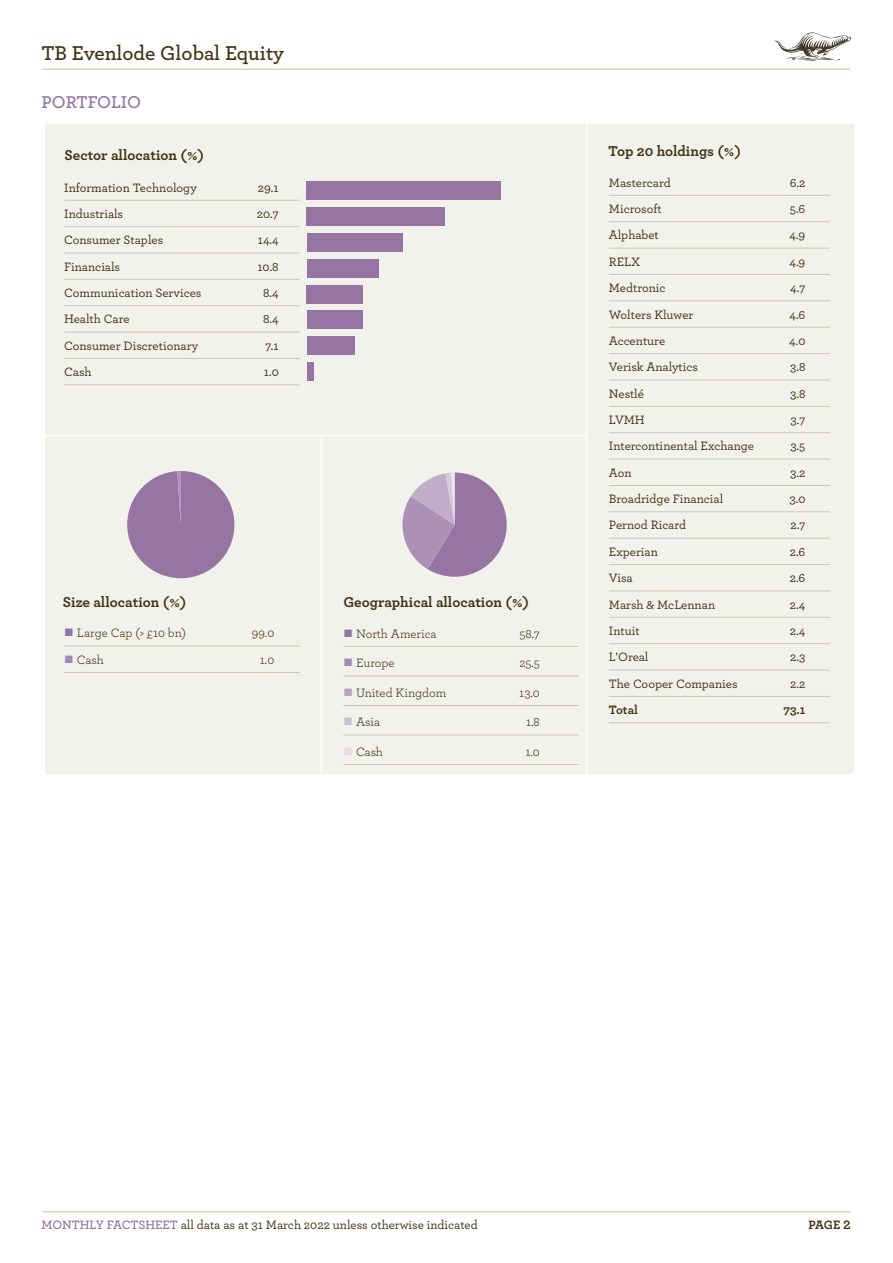
<style>
.page{position:relative;width:893px;height:1263px;background:#fff}
.page>*{position:absolute;margin:0;border:0;box-sizing:border-box;transform-origin:0 0}
.t1{font:600 21px "Archer";color:#403513}
.t2{font:600 18px "Archer";color:#9175a3}
.t3{font:700 15px "Archer";color:#403513}
.t4{font:500 12.75px "Archer";color:#403513}
.t5{font:12.75px "Archer";color:#41350f}
.t6{font:700 12.75px "Archer";letter-spacing:-.01em;color:#403513}
.s1{color:#9175a3}
.s2{color:#a28ab2}
.s3{color:#b5a3c2}
.s4{color:#cabed4}
.s5{color:#e3dce8}
.s6{font-weight:600;color:#9175a3}
</style>
<div class="page">
<hr style="left:43px;top:1211px;width:807px;height:1px;background:#cfc6b5">
<svg style="left:774px;top:32px;width:77px;height:29px"></svg>
<hr style="left:43px;top:69px;width:807px;height:1px;background:#cfc6b5">
<div style="left:45px;top:125px;width:809px;height:649px;background:#f2f2ed"></div>
<hr style="left:586px;top:125px;width:2px;height:649px;background:#fff">
<hr style="left:321px;top:436px;width:1px;height:338px;background:#fff">
<hr style="left:41px;top:435px;width:545px;height:1px;background:#fff">
<div style="left:127px;top:471px;width:107px;height:107px;background:#9775a3;border-radius:53px"></div>
<svg style="left:177px;top:471px;width:4px;height:52px"></svg>
<svg style="left:402px;top:472px;width:105px;height:105px"></svg>
<div style="left:307px;top:182px;width:194px;height:18px;background:#9775a3"></div>
<div style="left:307px;top:208px;width:138px;height:18px;background:#9775a3"></div>
<div style="left:307px;top:233px;width:96px;height:19px;background:#9775a3"></div>
<div style="left:307px;top:259px;width:72px;height:18px;background:#9775a3"></div>
<div style="left:307px;top:285px;width:56px;height:18px;background:#9775a3"></div>
<div style="left:307px;top:311px;width:56px;height:18px;background:#9775a3"></div>
<div style="left:307px;top:336px;width:47px;height:19px;background:#9775a3"></div>
<div style="left:307px;top:362px;width:7px;height:18px;background:#9775a3"></div>
<hr style="left:64px;top:200px;width:236px;height:1px;background:#cfc6b5">
<hr style="left:64px;top:226px;width:236px;height:1px;background:#cfc6b5">
<hr style="left:64px;top:253px;width:236px;height:1px;background:#cfc6b5">
<hr style="left:64px;top:279px;width:236px;height:1px;background:#cfc6b5">
<hr style="left:64px;top:305px;width:236px;height:1px;background:#cfc6b5">
<hr style="left:64px;top:332px;width:236px;height:1px;background:#cfc6b5">
<hr style="left:64px;top:358px;width:236px;height:1px;background:#cfc6b5">
<hr style="left:64px;top:385px;width:236px;height:1px;background:#cfc6b5">
<hr style="left:609px;top:195px;width:221px;height:1px;background:#cfc6b5">
<hr style="left:609px;top:221px;width:221px;height:1px;background:#cfc6b5">
<hr style="left:609px;top:248px;width:221px;height:1px;background:#cfc6b5">
<hr style="left:609px;top:274px;width:221px;height:1px;background:#cfc6b5">
<hr style="left:609px;top:301px;width:221px;height:1px;background:#cfc6b5">
<hr style="left:609px;top:327px;width:221px;height:1px;background:#cfc6b5">
<hr style="left:609px;top:353px;width:221px;height:1px;background:#cfc6b5">
<hr style="left:609px;top:380px;width:221px;height:1px;background:#cfc6b5">
<hr style="left:609px;top:406px;width:221px;height:1px;background:#cfc6b5">
<hr style="left:609px;top:432px;width:221px;height:1px;background:#cfc6b5">
<hr style="left:609px;top:459px;width:221px;height:1px;background:#cfc6b5">
<hr style="left:609px;top:485px;width:221px;height:1px;background:#cfc6b5">
<hr style="left:609px;top:511px;width:221px;height:1px;background:#cfc6b5">
<hr style="left:609px;top:538px;width:221px;height:1px;background:#cfc6b5">
<hr style="left:609px;top:564px;width:221px;height:1px;background:#cfc6b5">
<hr style="left:609px;top:591px;width:221px;height:1px;background:#cfc6b5">
<hr style="left:609px;top:617px;width:221px;height:1px;background:#cfc6b5">
<hr style="left:609px;top:643px;width:221px;height:1px;background:#cfc6b5">
<hr style="left:609px;top:670px;width:221px;height:1px;background:#cfc6b5">
<hr style="left:609px;top:696px;width:221px;height:1px;background:#cfc6b5">
<hr style="left:609px;top:722px;width:221px;height:1px;background:#cfc6b5">
<hr style="left:64px;top:646px;width:236px;height:1px;background:#cfc6b5">
<hr style="left:64px;top:672px;width:236px;height:1px;background:#cfc6b5">
<hr style="left:343px;top:646px;width:236px;height:1px;background:#cfc6b5">
<hr style="left:343px;top:676px;width:236px;height:1px;background:#cfc6b5">
<hr style="left:343px;top:705px;width:236px;height:1px;background:#cfc6b5">
<hr style="left:343px;top:735px;width:236px;height:1px;background:#cfc6b5">
<hr style="left:343px;top:764px;width:236px;height:1px;background:#cfc6b5">
<h1 class="t1" style="left:41px;top:38px;width:244px">TB Evenlode Global Equity</h1>
<h2 class="t2" style="left:41px;top:88px;width:101px">PORTFOLIO</h2>
<p class="t3" style="left:65px;top:144px;width:141px">Sector allocation (%)</p>
<p class="t3" style="left:608px;top:139px;width:134px">Top 20 holdings (%)</p>
<p class="t4" style="left:64px;top:178px;width:134px">Information Technology</p>
<p class="t4" style="left:258px;top:178px;width:22px">29.1</p>
<p class="t4" style="left:64px;top:205px;width:60px">Industrials</p>
<p class="t4" style="left:257px;top:205px;width:23px">20.7</p>
<p class="t4" style="left:64px;top:231px;width:101px">Consumer Staples</p>
<p class="t4" style="left:258px;top:231px;width:22px">14.4</p>
<p class="t4" style="left:64px;top:257px;width:57px">Financials</p>
<p class="t4" style="left:257px;top:257px;width:23px">10.8</p>
<p class="t4" style="left:64px;top:284px;width:139px">Communication Services</p>
<p class="t4" style="left:263px;top:284px;width:17px">8.4</p>
<p class="t4" style="left:64px;top:310px;width:67px">Health Care</p>
<p class="t4" style="left:263px;top:310px;width:17px">8.4</p>
<p class="t4" style="left:64px;top:336px;width:135px">Consumer Discretionary</p>
<p class="t4" style="left:266px;top:336px;width:15px">7.1</p>
<p class="t4" style="left:64px;top:363px;width:29px">Cash</p>
<p class="t4" style="left:264px;top:363px;width:16px">1.0</p>
<p class="t3" style="left:63px;top:590px;width:125px">Size allocation (%)</p>
<p class="t3" style="left:343px;top:590px;width:187px">Geographical allocation (%)</p>
<p class="t5" style="left:64px;top:624px;width:123px"><span class="s1">■</span> Large Cap (&gt; £10 bn)</p>
<p class="t5" style="left:252px;top:624px;width:24px">99.0</p>
<p class="t5" style="left:64px;top:651px;width:41px"><span class="s2">■</span> Cash</p>
<p class="t5" style="left:260px;top:651px;width:16px">1.0</p>
<p class="t5" style="left:343px;top:625px;width:95px"><span class="s1">■</span> North America</p>
<p class="t5" style="left:520px;top:625px;width:22px">58.7</p>
<p class="t5" style="left:343px;top:654px;width:53px"><span class="s2">■</span> Europe</p>
<p class="t5" style="left:519px;top:654px;width:22px">25.5</p>
<p class="t5" style="left:343px;top:684px;width:104px"><span class="s3">■</span> United Kingdom</p>
<p class="t5" style="left:519px;top:684px;width:22px">13.0</p>
<p class="t5" style="left:343px;top:713px;width:38px"><span class="s4">■</span> Asia</p>
<p class="t5" style="left:526px;top:713px;width:15px">1.8</p>
<p class="t5" style="left:343px;top:743px;width:41px"><span class="s5">■</span> Cash</p>
<p class="t5" style="left:525px;top:743px;width:16px">1.0</p>
<p class="t4" style="left:609px;top:173px;width:63px">Mastercard</p>
<p class="t4" style="left:790px;top:173px;width:17px">6.2</p>
<p class="t4" style="left:609px;top:200px;width:54px">Microsoft</p>
<p class="t4" style="left:790px;top:200px;width:17px">5.6</p>
<p class="t4" style="left:609px;top:226px;width:51px">Alphabet</p>
<p class="t4" style="left:789px;top:226px;width:17px">4.9</p>
<p class="t4" style="left:609px;top:252px;width:33px">RELX</p>
<p class="t4" style="left:789px;top:252px;width:17px">4.9</p>
<p class="t4" style="left:609px;top:279px;width:58px">Medtronic</p>
<p class="t4" style="left:790px;top:279px;width:17px">4.7</p>
<p class="t4" style="left:609px;top:305px;width:86px">Wolters Kluwer</p>
<p class="t4" style="left:789px;top:305px;width:17px">4.6</p>
<p class="t4" style="left:609px;top:331px;width:58px">Accenture</p>
<p class="t4" style="left:789px;top:331px;width:18px">4.0</p>
<p class="t4" style="left:609px;top:358px;width:91px">Verisk Analytics</p>
<p class="t4" style="left:790px;top:358px;width:17px">3.8</p>
<p class="t4" style="left:609px;top:384px;width:37px">Nestlé</p>
<p class="t4" style="left:790px;top:384px;width:17px">3.8</p>
<p class="t4" style="left:609px;top:411px;width:37px">LVMH</p>
<p class="t4" style="left:790px;top:411px;width:16px">3.7</p>
<p class="t4" style="left:609px;top:437px;width:147px">Intercontinental Exchange</p>
<p class="t4" style="left:790px;top:437px;width:17px">3.5</p>
<p class="t4" style="left:609px;top:463px;width:24px">Aon</p>
<p class="t4" style="left:790px;top:463px;width:17px">3.2</p>
<p class="t4" style="left:609px;top:490px;width:116px">Broadridge Financial</p>
<p class="t4" style="left:789px;top:490px;width:17px">3.0</p>
<p class="t4" style="left:609px;top:516px;width:79px">Pernod Ricard</p>
<p class="t4" style="left:790px;top:516px;width:16px">2.7</p>
<p class="t4" style="left:609px;top:542px;width:51px">Experian</p>
<p class="t4" style="left:790px;top:542px;width:17px">2.6</p>
<p class="t4" style="left:609px;top:569px;width:26px">Visa</p>
<p class="t4" style="left:790px;top:569px;width:17px">2.6</p>
<p class="t4" style="left:609px;top:595px;width:108px">Marsh &amp; McLennan</p>
<p class="t4" style="left:790px;top:595px;width:17px">2.4</p>
<p class="t4" style="left:609px;top:621px;width:32px">Intuit</p>
<p class="t4" style="left:790px;top:621px;width:17px">2.4</p>
<p class="t4" style="left:609px;top:648px;width:41px">L'Oreal</p>
<p class="t4" style="left:790px;top:648px;width:17px">2.3</p>
<p class="t4" style="left:609px;top:674px;width:130px">The Cooper Companies</p>
<p class="t4" style="left:790px;top:674px;width:17px">2.2</p>
<p class="t6" style="left:609px;top:700px;width:30px">Total</p>
<p class="t6" style="left:784px;top:700px;width:23px">73.1</p>
<p class="t4" style="left:41px;top:1215px;width:438px"><span class="s6">MONTHLY FACTSHEET</span> all data as at 31 March 2022 unless otherwise indicated</p>
<p class="t6" style="left:808px;top:1214px;width:44px">PAGE 2</p>
</div>
